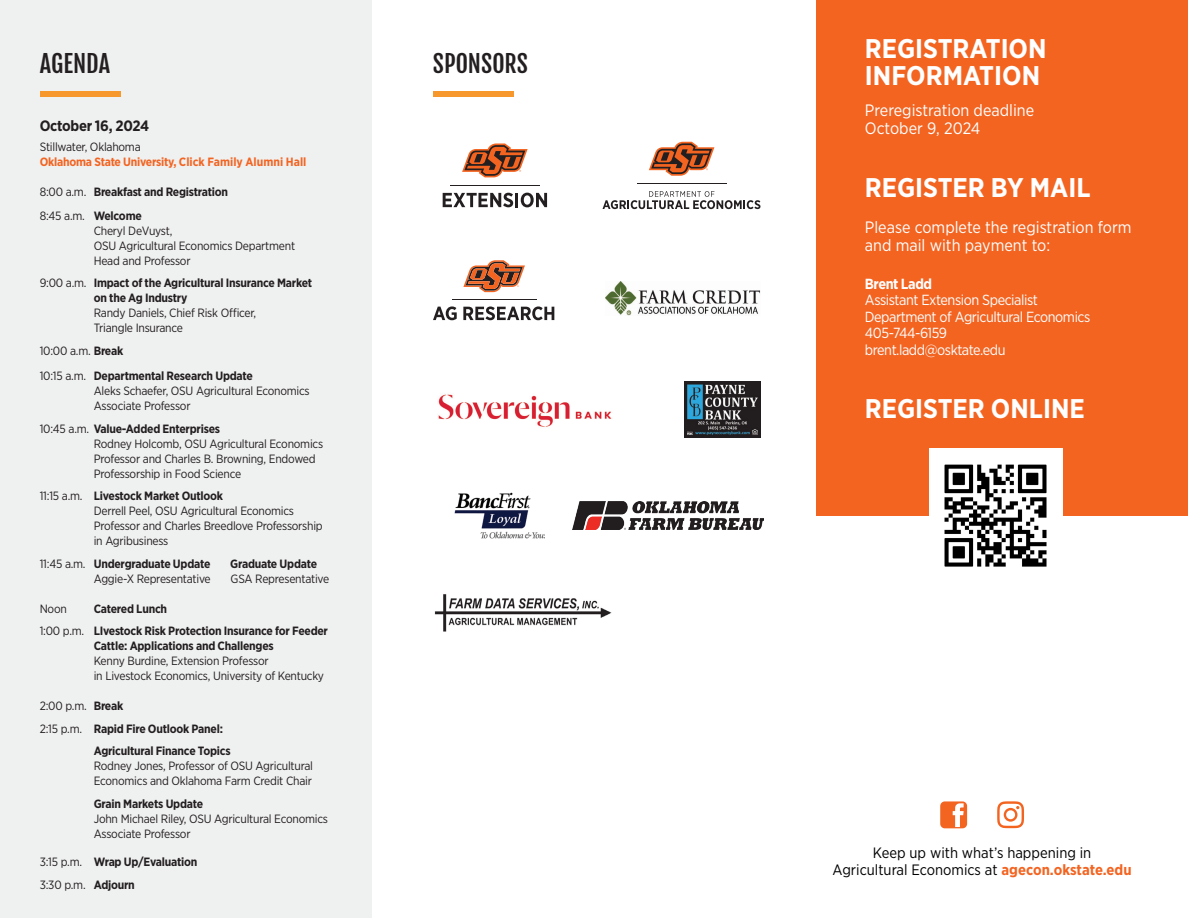
<style>
.page{position:relative;width:1188px;height:918px;background:#fff}
.page>*{position:absolute;margin:0;border:0;box-sizing:border-box;transform-origin:0 0}
.Heading{font:700 27px "Gotham Narrow";color:#fff}
.Heading-2{font:24px "Fjalla One";color:#231f20}
.Heading-3{font:16.5px/18px "Gotham Narrow";color:#fff}
.t1{font:15px "Gotham Narrow";color:#000}
.t2{font:700 15px "Gotham Narrow";letter-spacing:-.02em;color:#231f20}
.Bullets{font:14.7px/16.5px "Gotham Narrow";letter-spacing:-.03em;color:#fff}
.t3{font:12px/15px "Gotham Narrow";letter-spacing:-.02em;color:#231f20}
.t4{font:700 12px/15px "Gotham Narrow";letter-spacing:-.02em;color:#231f20;text-align:center}
.t5{font:700 12px "Gotham Narrow";letter-spacing:-.02em;color:#f36421}
.s1{font-weight:400}
.s2{font-weight:700}
.s3{font-weight:700;color:#f36421}
</style>
<div class="page">
<div style="left:817px;top:0;width:371px;height:515px;background:#f36421"></div>
<svg style="left:940px;top:801px;width:27px;height:27px"></svg>
<svg style="left:997px;top:801px;width:27px;height:27px"></svg>
<div style="left:0;top:0;width:371px;height:918px;background:#eff0f0"></div>
<div style="left:929px;top:448px;width:134px;height:134px;background:#fff"></div>
<img style="left:944px;top:464px;width:103px;height:103px">
<div style="left:40px;top:91px;width:81px;height:6px;background:#f7982d"></div>
<div style="left:433px;top:91px;width:81px;height:6px;background:#f7982d"></div>
<img style="left:434px;top:594px;width:178px;height:38px">
<img style="left:454px;top:492px;width:90px;height:47px">
<img style="left:572px;top:501px;width:191px;height:28px">
<img style="left:438px;top:394px;width:174px;height:33px">
<img style="left:685px;top:381px;width:75px;height:57px">
<svg style="left:462px;top:143px;width:66px;height:34px"></svg>
<svg style="left:443px;top:193px;width:70px;height:14px"></svg>
<hr style="left:515px;top:193px;width:3px;height:14px;background:#231f20">
<svg style="left:521px;top:193px;width:26px;height:14px"></svg>
<hr style="left:450px;top:185px;width:90px;height:1px;background:#231f20">
<svg style="left:649px;top:142px;width:65px;height:34px"></svg>
<hr style="left:637px;top:183px;width:90px;height:1px;background:#231f20">
<svg style="left:603px;top:191px;width:157px;height:18px"></svg>
<svg style="left:463px;top:260px;width:62px;height:32px"></svg>
<hr style="left:452px;top:299px;width:84px;height:1px;background:#231f20">
<svg style="left:433px;top:306px;width:24px;height:14px"></svg>
<svg style="left:463px;top:306px;width:91px;height:14px"></svg>
<img style="left:606px;top:281px;width:154px;height:34px">
<p class="Heading-2" style="left:40px;top:49px;width:72px">AGENDA</p>
<p class="t2" style="left:40px;top:116px;width:111px">October 16, 2024</p>
<p class="t3" style="left:40px;top:139px;width:102px">Stillwater, Oklahoma</p>
<p class="t5" style="left:40px;top:154px;width:268px">Oklahoma State University, Click Family Alumni Hall</p>
<p class="t4" style="left:40px;top:184px;width:190px"><span class="s1">8:00 a.m.</span> Breakfast and Registration</p>
<p class="t3" style="left:40px;top:208px;width:104px">8:45 a.m. <span class="s2">Welcome</span></p>
<p class="t3" style="left:94px;top:223px;width:203px">Cheryl DeVuyst,<br>OSU Agricultural Economics Department<br>Head and Professor</p>
<p class="t3" style="left:94px;top:275px;width:220px;text-indent:-54px">9:00 a.m. <span class="s2">Impact of the Agricultural Insurance Market on the Ag Industry<br></span>Randy Daniels, Chief Risk Officer,<br>Triangle Insurance</p>
<p class="t3" style="left:40px;top:343px;width:85px">10:00 a.m. <span class="s2">Break</span></p>
<p class="t4" style="left:40px;top:369px;width:215px"><span class="s1">10:15 a.m.</span> Departmental Research Update</p>
<p class="t3" style="left:94px;top:383px;width:218px">Aleks Schaefer, OSU Agricultural Economics<br>Associate Professor</p>
<p class="t3" style="left:94px;top:421px;width:231px;text-indent:-54px">10:45 a.m. <span class="s2">Value-Added Enterprises<br></span>Rodney Holcomb, OSU Agricultural Economics</p>
<p class="t3" style="left:94px;top:451px;width:223px">Professor and Charles B. Browning, Endowed<br>Professorship in Food Science</p>
<p class="t3" style="left:94px;top:488px;width:231px;text-indent:-54px">11:15 a.m. <span class="s2">Livestock Market Outlook<br></span>Derrell Peel, OSU Agricultural Economics Professor and Charles Breedlove Professorship in Agribusiness</p>
<p class="t4" style="left:40px;top:556px;width:172px"><span class="s1">11:45 a.m.</span> Undergraduate Update</p>
<p class="t4" style="left:230px;top:556px;width:88px">Graduate Update</p>
<p class="t3" style="left:94px;top:571px;width:119px">Aggie-X Representative</p>
<p class="t3" style="left:231px;top:571px;width:100px">GSA Representative</p>
<p class="t3" style="left:40px;top:601px;width:29px">Noon</p>
<p class="t4" style="left:94px;top:601px;width:75px">Catered Lunch</p>
<p class="t4" style="left:40px;top:624px;width:290px"><span class="s1">1:00 p.m.</span> LIvestock Risk Protection Insurance for Feeder<br>Cattle: Applications and Challenges</p>
<p class="t3" style="left:94px;top:653px;width:232px">Kenny Burdine, Extension Professor<br>in Livestock Economics, University of Kentucky</p>
<p class="t3" style="left:40px;top:698px;width:85px">2:00 p.m. <span class="s2">Break</span></p>
<p class="t4" style="left:40px;top:721px;width:185px"><span class="s1">2:15 p.m.</span> Rapid Fire Outlook Panel:</p>
<p class="t4" style="left:94px;top:744px;width:138px">Agricultural Finance Topics</p>
<p class="t3" style="left:94px;top:758px;width:221px">Rodney Jones, Professor of OSU Agricultural<br>Economics and Oklahoma Farm Credit Chair</p>
<p class="t4" style="left:94px;top:796px;width:111px">Grain Markets Update</p>
<p class="t3" style="left:94px;top:811px;width:236px">John Michael Riley, OSU Agricultural Economics</p>
<p class="t3" style="left:94px;top:826px;width:98px">Associate Professor</p>
<p class="t4" style="left:40px;top:855px;width:159px"><span class="s1">3:15 p.m.</span> Wrap Up/Evaluation</p>
<p class="t3" style="left:40px;top:877px;width:97px">3:30 p.m. <span class="s2">Adjourn</span></p>
<p class="Heading-2" style="left:433px;top:49px;width:97px">SPONSORS</p>
<p class="Heading" style="left:865px;top:31px;width:183px">REGISTRATION</p>
<p class="Heading" style="left:865px;top:58px;width:177px">INFORMATION</p>
<p class="Heading-3" style="left:865px;top:101px;width:171px">Preregistration deadline</p>
<p class="Heading-3" style="left:865px;top:119px;width:117px">October 9, 2024</p>
<p class="Heading" style="left:865px;top:170px;width:227px">REGISTER BY MAIL</p>
<p class="Heading-3" style="left:865px;top:218px;width:268px">Please complete the registration form and mail with payment to:</p>
<p class="Bullets" style="left:865px;top:275px;width:174px"><span class="s2">Brent Ladd<br></span>Assistant Extension Specialist</p>
<p class="Bullets" style="left:865px;top:308px;width:227px">Department of Agricultural Economics</p>
<p class="Bullets" style="left:865px;top:324px;width:142px">405-744-6159 brent.ladd@osktate.edu</p>
<p class="Heading" style="left:865px;top:391px;width:221px">REGISTER ONLINE</p>
<p class="t1" style="left:873px;top:844px;width:220px">Keep up with what’s happening in</p>
<p class="t1" style="left:833px;top:860px;width:301px">Agricultural Economics at <span class="s3">agecon.okstate.edu</span></p>
</div>
